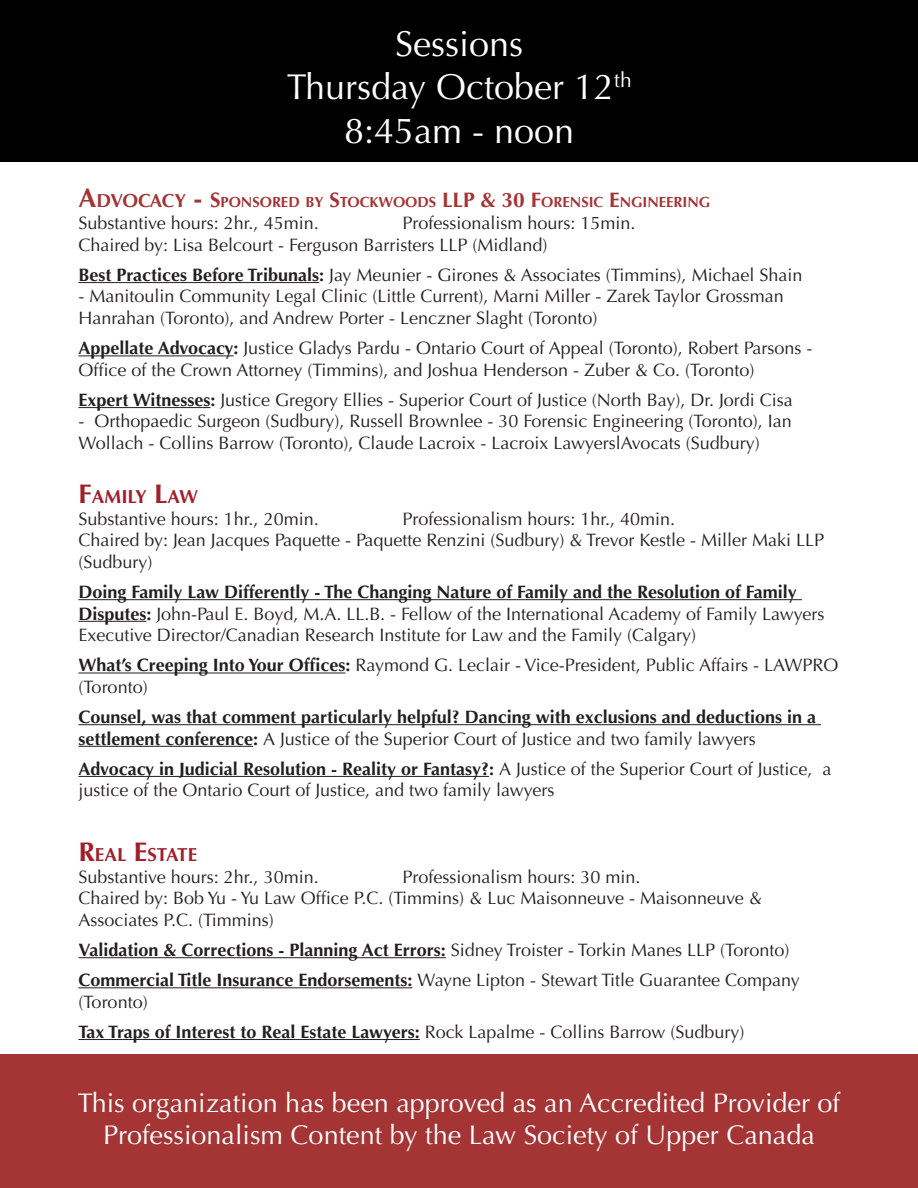
<style>
.page{position:relative;width:918px;height:1188px;background:#fff}
.page>*{position:absolute;margin:0;border:0;box-sizing:border-box;transform-origin:0 0}
.t1{font:36px "Optima";color:#fff}
.t2{font:27px "Optima";color:#fff}
.t3{font:700 18.9px "Optima";color:#a01f2b}
.t4{font:18px/21.6px "Optima";color:#231f20}
.t5{font:700 18px/21.6px "Optima";color:#231f20}
.t6{font:700 14.7px "Optima";color:#a53435}
.s1{font-size:27px}
.s2{font-size:18.9px}
.s3{font-size:21px}
.s4{font-weight:700}
.s5{font-weight:400}
</style>
<div class="page">
<hr style="left:78px;top:282px;width:241px;height:1px;background:#231f20">
<hr style="left:78px;top:355px;width:156px;height:1px;background:#231f20">
<hr style="left:78px;top:407px;width:132px;height:1px;background:#231f20">
<hr style="left:78px;top:599px;width:724px;height:1px;background:#231f20">
<hr style="left:78px;top:621px;width:68px;height:1px;background:#231f20">
<hr style="left:78px;top:673px;width:268px;height:1px;background:#231f20">
<hr style="left:78px;top:724px;width:743px;height:1px;background:#231f20">
<hr style="left:78px;top:746px;width:175px;height:1px;background:#231f20">
<hr style="left:78px;top:776px;width:411px;height:1px;background:#231f20">
<hr style="left:78px;top:957px;width:368px;height:1px;background:#231f20">
<hr style="left:78px;top:987px;width:334px;height:1px;background:#231f20">
<hr style="left:78px;top:1039px;width:342px;height:1px;background:#231f20">
<div style="left:0;top:1054px;width:918px;height:134px;background:#a53435"></div>
<div style="left:0;top:0;width:918px;height:162px;background:#000"></div>
<p class="t1" style="left:395px;top:23px;width:130px">Sessions</p>
<p class="t1" style="left:287px;top:66px;width:346px">Thursday October 12<sup>th</sup></p>
<p class="t1" style="left:344px;top:110px;width:232px">8:45am - noon</p>
<p class="t6" style="left:78px;top:194px;width:375px"><span class="s1">A</span><span class="s2">DVOCACY</span> <span class="s1">-</span> <span class="s3">S</span>PONSORED BY <span class="s3">S</span>TOCKWOODS <span class="s3">LLP</span></p>
<p class="t6" style="left:481px;top:194px;width:231px"><span class="s3">&amp; 30 F</span>ORENSIC <span class="s3">E</span>NGINEERING</p>
<p class="t4" style="left:78px;top:212px;width:242px">Substantive hours: 2hr., 45min.</p>
<p class="t4" style="left:402px;top:212px;width:235px">Professionalism hours: 15min.</p>
<p class="t4" style="left:78px;top:234px;width:471px">Chaired by: Lisa Belcourt - Ferguson Barristers LLP (Midland)</p>
<p class="t4" style="left:78px;top:264px;width:725px"><span class="s4">Best Practices Before Tribunals:</span> Jay Meunier - Girones &amp; Associates (Timmins), Michael Shain</p>
<p class="t4" style="left:78px;top:286px;width:707px">- Manitoulin Community Legal Clinic (Little Current), Marni Miller - Zarek Taylor Grossman<br>Hanrahan (Toronto), and Andrew Porter - Lenczner Slaght (Toronto)</p>
<p class="t4" style="left:78px;top:337px;width:735px"><span class="s4">Appellate Advocacy:</span> Justice Gladys Pardu - Ontario Court of Appeal (Toronto), Robert Parsons -<br>Office of the Crown Attorney (Timmins), and Joshua Henderson - Zuber &amp; Co. (Toronto)</p>
<p class="t4" style="left:78px;top:389px;width:716px"><span class="s4">Expert Witnesses:</span> Justice Gregory Ellies - Superior Court of Justice (North Bay), Dr. Jordi Cisa</p>
<p class="t4" style="left:78px;top:411px;width:715px">- Orthopaedic Surgeon (Sudbury), Russell Brownlee - 30 Forensic Engineering (Toronto), Ian<br>Wollach - Collins Barrow (Toronto), Claude Lacroix - Lacroix LawyerslAvocats (Sudbury)</p>
<p class="t3" style="left:78px;top:486px;width:121px"><span class="s1">F</span>AMILY <span class="s1">L</span>AW</p>
<p class="t4" style="left:78px;top:508px;width:242px">Substantive hours: 1hr., 20min.</p>
<p class="t4" style="left:402px;top:508px;width:274px">Professionalism hours: 1hr., 40min.</p>
<p class="t4" style="left:78px;top:530px;width:747px">Chaired by: Jean Jacques Paquette - Paquette Renzini (Sudbury) &amp; Trevor Kestle - Miller Maki LLP (Sudbury)</p>
<p class="t4" style="left:78px;top:581px;width:748px"><span class="s4">Doing Family Law Differently - The Changing Nature of Family and the Resolution of Family<br>Disputes:</span> John-Paul E. Boyd, M.A. LL.B. - Fellow of the International Academy of Family Lawyers<br>Executive Director/Canadian Research Institute for Law and the Family (Calgary)</p>
<p class="t4" style="left:78px;top:655px;width:761px"><span class="s4">What’s Creeping Into Your Offices:</span> Raymond G. Leclair - Vice-President, Public Affairs - LAWPRO (Toronto)</p>
<p class="t5" style="left:78px;top:706px;width:739px">Counsel, was that comment particularly helpful? Dancing with exclusions and deductions in a settlement conference: <span class="s5">A Justice of the Superior Court of Justice and two family lawyers</span></p>
<p class="t4" style="left:78px;top:758px;width:755px"><span class="s4">Advocacy in Judicial Resolution - Reality or Fantasy?:</span> A Justice of the Superior Court of Justice, a justice of the Ontario Court of Justice, and two family lawyers</p>
<p class="t3" style="left:78px;top:844px;width:120px"><span class="s1">R</span>EAL <span class="s1">E</span>STATE</p>
<p class="t4" style="left:78px;top:866px;width:242px">Substantive hours: 2hr., 30min.</p>
<p class="t4" style="left:402px;top:866px;width:240px">Professionalism hours: 30 min.</p>
<p class="t4" style="left:78px;top:888px;width:685px">Chaired by: Bob Yu - Yu Law Office P.C. (Timmins) &amp; Luc Maisonneuve - Maisonneuve &amp;<br>Associates P.C. (Timmins)</p>
<p class="t5" style="left:78px;top:939px;width:713px">Validation &amp; Corrections - Planning Act Errors: <span class="s5">Sidney Troister - Torkin Manes LLP (Toronto)</span></p>
<p class="t4" style="left:78px;top:969px;width:723px"><span class="s4">Commercial Title Insurance Endorsements:</span> Wayne Lipton - Stewart Title Guarantee Company (Toronto)</p>
<p class="t5" style="left:78px;top:1021px;width:667px">Tax Traps of Interest to Real Estate Lawyers: <span class="s5">Rock Lapalme - Collins Barrow (Sudbury)</span></p>
<p class="t2" style="left:78px;top:1087px;width:764px">This organization has been approved as an Accredited Provider of</p>
<p class="t2" style="left:103px;top:1119px;width:713px">Professionalism Content by the Law Society of Upper Canada</p>
</div>
